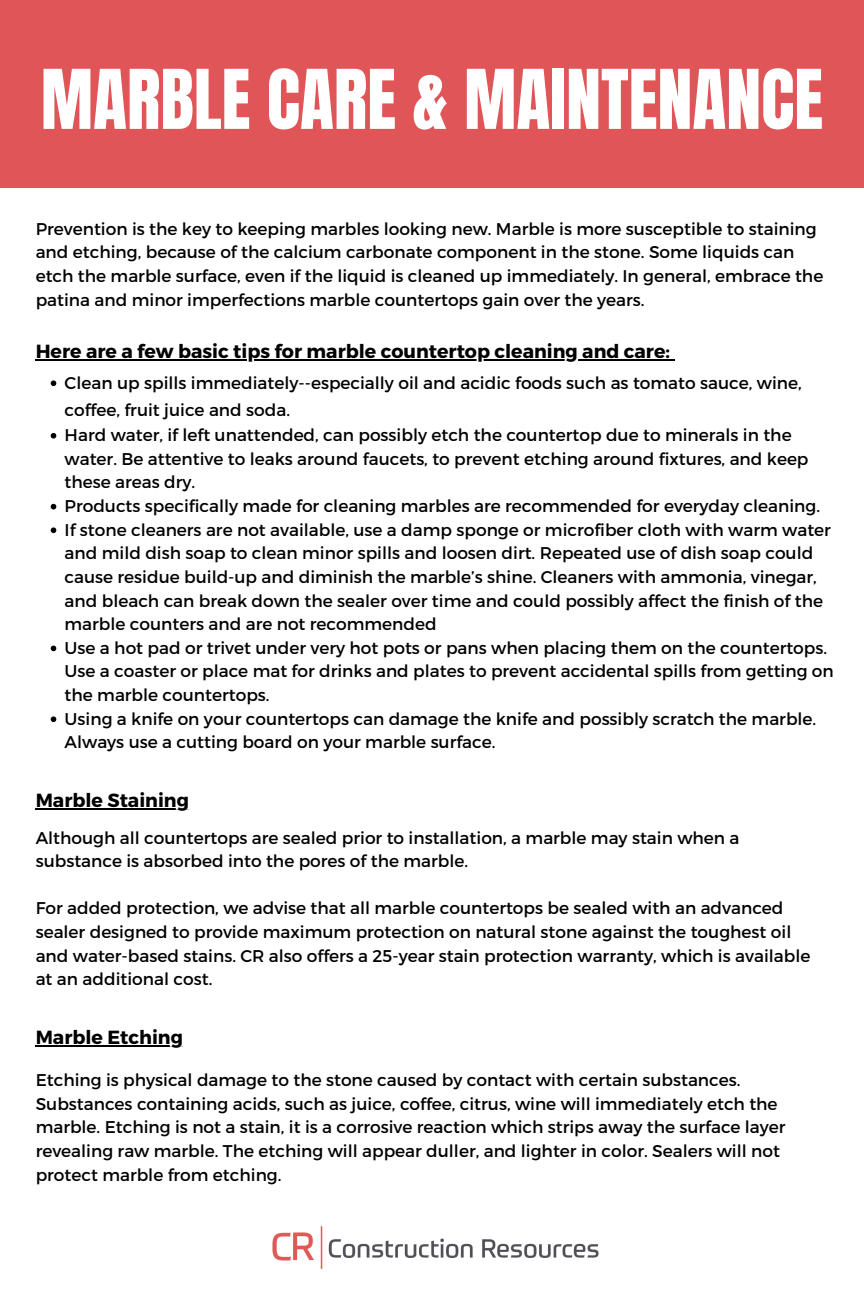
<style>
.page{position:relative;width:864px;height:1296px;background:#fff}
.page>*{position:absolute;margin:0;border:0;box-sizing:border-box;transform-origin:0 0}
.t1{font:69.95px "Anton";color:#fff}
.t2{font:700 19px "Montserrat";color:#000}
.t3{font:17px/23.6px "Montserrat";color:#000}
</style>
<div class="page">
<div style="left:0;top:0;width:864px;height:187px;background:#e05658"></div>
<img style="left:272px;top:1226px;width:327px;height:43px">
<svg style="left:51px;top:380px;width:5px;height:6px"></svg>
<svg style="left:51px;top:433px;width:5px;height:6px"></svg>
<svg style="left:51px;top:504px;width:5px;height:5px"></svg>
<svg style="left:51px;top:527px;width:5px;height:6px"></svg>
<svg style="left:51px;top:646px;width:5px;height:5px"></svg>
<svg style="left:51px;top:716px;width:5px;height:6px"></svg>
<hr style="left:36px;top:359px;width:634px;height:2px;background:#000">
<hr style="left:36px;top:808px;width:153px;height:2px;background:#000">
<hr style="left:36px;top:1045px;width:147px;height:2px;background:#000">
<h1 class="t1" style="left:41px;top:49px;width:784px">MARBLE CARE &amp; MAINTENANCE</h1>
<p class="t3" style="left:36px;top:216px;width:789px">Prevention is the key to keeping marbles looking new. Marble is more susceptible to staining and etching, because of the calcium carbonate component in the stone. Some liquids can etch the marble surface, even if the liquid is cleaned up immediately. In general, embrace the patina and minor imperfections marble countertops gain over the years.</p>
<p class="t2" style="left:36px;top:339px;width:636px">Here are a few basic tips for marble countertop cleaning and care:</p>
<p class="t3" style="left:65px;top:368px;width:739px;line-height:27px">Clean up spills immediately--especially oil and acidic foods such as tomato sauce, wine, coffee, fruit juice and soda.</p>
<p class="t3" style="left:65px;top:423px;width:771px">Hard water, if left unattended, can possibly etch the countertop due to minerals in the water. Be attentive to leaks around faucets, to prevent etching around fixtures, and keep these areas dry.<br>Products specifically made for cleaning marbles are recommended for everyday cleaning.<br>If stone cleaners are not available, use a damp sponge or microfiber cloth with warm water and mild dish soap to clean minor spills and loosen dirt. Repeated use of dish soap could cause residue build-up and diminish the marble’s shine. Cleaners with ammonia, vinegar, and bleach can break down the sealer over time and could possibly affect the finish of the marble counters and are not recommended<br>Use a hot pad or trivet under very hot pots or pans when placing them on the countertops.<br>Use a coaster or place mat for drinks and plates to prevent accidental spills from getting on the marble countertops.<br>Using a knife on your countertops can damage the knife and possibly scratch the marble.<br>Always use a cutting board on your marble surface.</p>
<p class="t2" style="left:36px;top:787px;width:155px">Marble Staining</p>
<p class="t3" style="left:36px;top:825px;width:705px">Although all countertops are sealed prior to installation, a marble may stain when a substance is absorbed into the pores of the marble.</p>
<p class="t3" style="left:36px;top:896px;width:776px">For added protection, we advise that all marble countertops be sealed with an advanced sealer designed to provide maximum protection on natural stone against the toughest oil and water-based stains. CR also offers a 25-year stain protection warranty, which is available at an additional cost.</p>
<p class="t2" style="left:36px;top:1024px;width:149px">Marble Etching</p>
<p class="t3" style="left:36px;top:1067px;width:751px">Etching is physical damage to the stone caused by contact with certain substances.<br>Substances containing acids, such as juice, coffee, citrus, wine will immediately etch the marble. Etching is not a stain, it is a corrosive reaction which strips away the surface layer revealing raw marble. The etching will appear duller, and lighter in color. Sealers will not protect marble from etching.</p>
</div>
